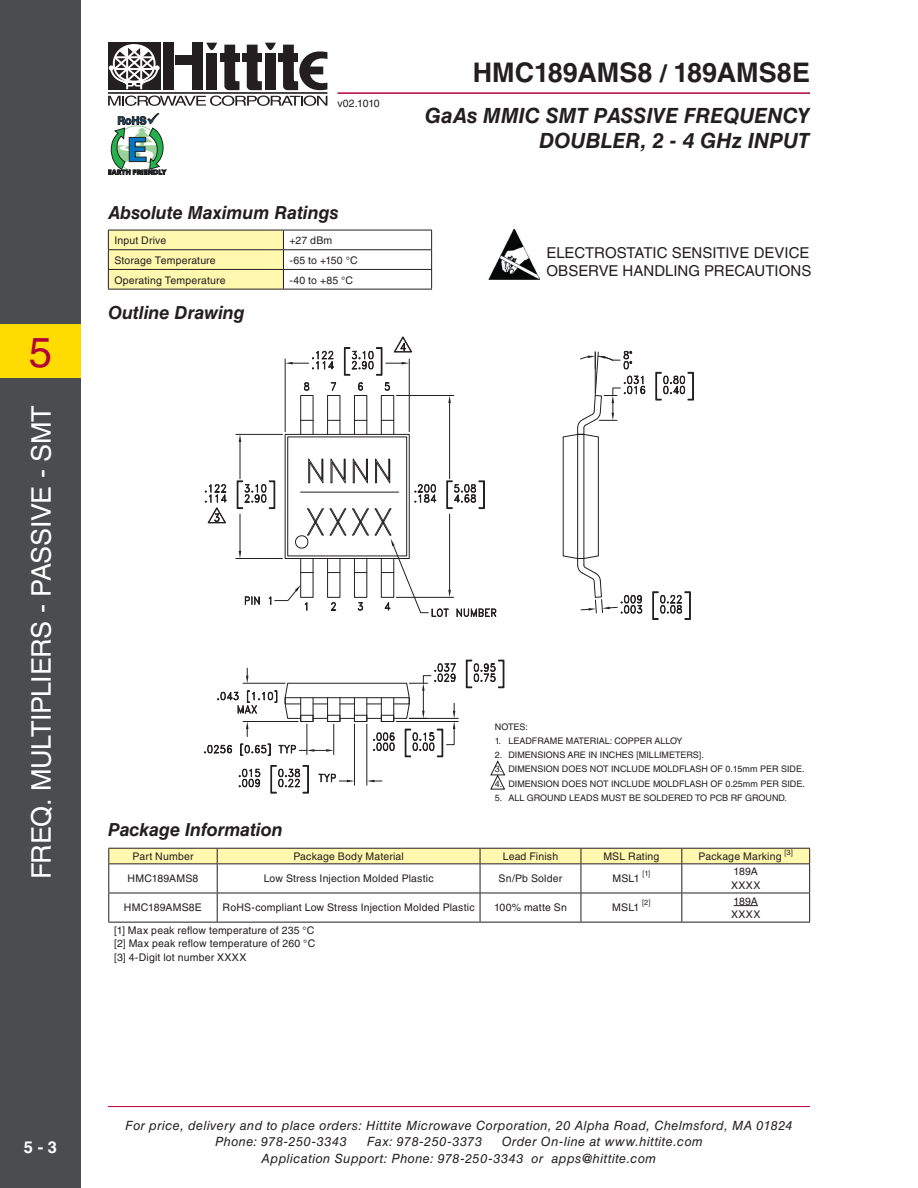
<style>
.page{position:relative;width:918px;height:1188px;background:#fff}
.page>*{position:absolute;margin:0;border:0;box-sizing:border-box;transform-origin:0 0}
.t1{font:42px "Helvetica LT Std";color:#b30437}
.t2{font:27px "Helvetica LT Std";letter-spacing:-.015em;color:#fff}
.t3{font:700 27px "Helvetica LT Std";letter-spacing:.005em;color:#231f20}
.t4{font:italic 700 21px "Helvetica LT Std";color:#231f20}
.t5{font:italic 700 18px "Helvetica LT Std";letter-spacing:-.005em;color:#231f20}
.t6{font:700 16.5px "Helvetica LT Std";color:#fff}
.t7{font:15px "Helvetica LT Std";letter-spacing:-.005em;color:#231f20}
.t8{font:italic 12.75px/16.5px "Helvetica LT Std";letter-spacing:.035em;color:#231f20}
.t9{font:10.5px "Helvetica LT Std";letter-spacing:.015em;color:#231f20}
.t10{font:9px "Helvetica LT Std";color:#231f20}
.t11{font:7.5px "Helvetica LT Std";color:#231f20}
.s1{font-size:24px}
</style>
<div class="page">
<hr style="left:108px;top:1106px;width:702px;height:1px;background:#b30437">
<hr style="left:338px;top:92px;width:472px;height:2px;background:#b30437">
<div style="left:108px;top:43px;width:52px;height:47px;background:#231f20"></div>
<hr style="left:126px;top:46px;width:2px;height:43px;background:#fff">
<hr style="left:140px;top:46px;width:2px;height:43px;background:#fff">
<svg style="left:109px;top:44px;width:50px;height:43px"></svg>
<hr style="left:108px;top:92px;width:219px;height:2px;background:#231f20">
<div style="left:192px;top:43px;width:11px;height:47px;background:#231f20"></div>
<div style="left:163px;top:43px;width:11px;height:47px;background:#231f20"></div>
<div style="left:176px;top:55px;width:18px;height:9px;background:#231f20"></div>
<svg style="left:206px;top:43px;width:11px;height:7px"></svg>
<div style="left:206px;top:53px;width:11px;height:37px;background:#231f20"></div>
<svg style="left:224px;top:45px;width:15px;height:45px"></svg>
<svg style="left:108px;top:96px;width:219px;height:10px"></svg>
<div style="left:220px;top:53px;width:19px;height:9px;background:#231f20"></div>
<svg style="left:247px;top:43px;width:29px;height:47px"></svg>
<div style="left:242px;top:53px;width:20px;height:9px;background:#231f20"></div>
<svg style="left:283px;top:45px;width:44px;height:45px"></svg>
<div style="left:279px;top:53px;width:19px;height:9px;background:#231f20"></div>
<svg style="left:108px;top:113px;width:58px;height:62px"></svg>
<div style="left:0;top:0;width:81px;height:1188px;background:#4b4c4d"></div>
<div style="left:0;top:324px;width:81px;height:54px;background:#ffdc01"></div>
<hr style="left:108px;top:922px;width:109px;height:1px;background:#231f20">
<hr style="left:217px;top:922px;width:263px;height:1px;background:#231f20">
<hr style="left:480px;top:922px;width:101px;height:1px;background:#231f20">
<hr style="left:581px;top:922px;width:101px;height:1px;background:#231f20">
<hr style="left:682px;top:922px;width:128px;height:1px;background:#231f20">
<svg style="left:108px;top:848px;width:702px;height:74px"></svg>
<svg style="left:490px;top:760px;width:16px;height:30px"></svg>
<hr style="left:283px;top:230px;width:149px;height:1px;background:#231f20">
<hr style="left:283px;top:249px;width:149px;height:1px;background:#231f20">
<hr style="left:283px;top:269px;width:149px;height:1px;background:#231f20">
<svg style="left:108px;top:230px;width:176px;height:59px;background:#f1eba5"></svg>
<svg style="left:431px;top:230px;width:1px;height:59px"></svg>
<hr style="left:108px;top:289px;width:175px;height:1px;background:#231f20">
<hr style="left:283px;top:289px;width:149px;height:1px;background:#231f20">
<img style="left:488px;top:230px;width:52px;height:50px">
<hr style="left:285px;top:359px;width:1px;height:73px;background:#231f20">
<hr style="left:409px;top:359px;width:1px;height:73px;background:#231f20">
<svg style="left:285px;top:350px;width:49px;height:20px"></svg>
<hr style="left:396px;top:395px;width:58px;height:1px;background:#231f20">
<hr style="left:449px;top:403px;width:1px;height:76px;background:#231f20">
<svg style="left:448px;top:396px;width:3px;height:7px"></svg>
<svg style="left:652px;top:591px;width:39px;height:29px"></svg>
<svg style="left:655px;top:372px;width:39px;height:29px"></svg>
<svg style="left:562px;top:350px;width:84px;height:264px"></svg>
<svg style="left:344px;top:336px;width:69px;height:40px"></svg>
<hr style="left:236px;top:434px;width:47px;height:1px;background:#231f20">
<hr style="left:240px;top:442px;width:1px;height:37px;background:#231f20">
<svg style="left:239px;top:434px;width:2px;height:8px"></svg>
<div style="left:381px;top:395px;width:13px;height:40px;border:1px solid #231f20"></div>
<svg style="left:381px;top:420px;width:13px;height:1px"></svg>
<div style="left:300px;top:395px;width:13px;height:40px;border:1px solid #231f20"></div>
<div style="left:327px;top:395px;width:13px;height:40px;border:1px solid #231f20"></div>
<div style="left:354px;top:395px;width:13px;height:40px;border:1px solid #231f20"></div>
<svg style="left:301px;top:420px;width:12px;height:1px"></svg>
<svg style="left:328px;top:420px;width:12px;height:1px"></svg>
<svg style="left:354px;top:420px;width:13px;height:1px"></svg>
<svg style="left:304px;top:382px;width:6px;height:9px"></svg>
<svg style="left:330px;top:382px;width:7px;height:9px"></svg>
<svg style="left:358px;top:382px;width:6px;height:9px"></svg>
<svg style="left:384px;top:382px;width:6px;height:9px"></svg>
<svg style="left:204px;top:484px;width:23px;height:40px"></svg>
<svg style="left:236px;top:458px;width:261px;height:159px"></svg>
<hr style="left:409px;top:718px;width:49px;height:1px;background:#231f20">
<hr style="left:396px;top:721px;width:62px;height:1px;background:#231f20">
<hr style="left:366px;top:724px;width:1px;height:61px;background:#231f20">
<hr style="left:354px;top:724px;width:1px;height:61px;background:#231f20">
<svg style="left:367px;top:780px;width:15px;height:2px"></svg>
<svg style="left:238px;top:768px;width:23px;height:20px"></svg>
<svg style="left:270px;top:765px;width:39px;height:29px"></svg>
<svg style="left:318px;top:773px;width:36px;height:10px"></svg>
<svg style="left:204px;top:663px;width:253px;height:95px"></svg>
<svg style="left:465px;top:659px;width:40px;height:30px"></svg>
<hr style="left:301px;top:492px;width:98px;height:1px;background:#231f20">
<h1 class="t1" style="left:29px;top:328px;width:25px">5</h1>
<h2 class="t2" style="left:26px;top:879px;width:476px;rotate:-90deg">FREQ. MULTIPLIERS - PASSIVE - SMT</h2>
<p class="t9" style="left:337px;top:97px;width:44px">v02.1010</p>
<p class="t5" style="left:108px;top:201px;width:232px">Absolute Maximum Ratings</p>
<p class="t9" style="left:114px;top:235px;width:54px">Input Drive</p>
<p class="t9" style="left:289px;top:235px;width:44px">+27 dBm</p>
<p class="t9" style="left:114px;top:254px;width:103px">Storage Temperature</p>
<p class="t9" style="left:289px;top:254px;width:70px">-65 to +150 °C</p>
<p class="t9" style="left:114px;top:274px;width:113px">Operating Temperature</p>
<p class="t9" style="left:289px;top:274px;width:65px">-40 to +85 °C</p>
<p class="t5" style="left:108px;top:301px;width:138px">Outline Drawing</p>
<p class="t3" style="left:473px;top:56px;width:339px">HMC189AMS8 <span class="s1">/</span> 189AMS8E</p>
<p class="t4" style="left:425px;top:103px;width:387px">GaAs MMIC SMT PASSIVE FREQUENCY</p>
<p class="t4" style="left:539px;top:128px;width:272px">DOUBLER, 2 - 4 GHz INPUT</p>
<p class="t7" style="left:547px;top:244px;width:265px">ELECTROSTATIC SENSITIVE DEVICE</p>
<p class="t7" style="left:547px;top:262px;width:266px">OBSERVE HANDLING PRECAUTIONS</p>
<p class="t5" style="left:108px;top:819px;width:176px">Package Information</p>
<p class="t10" style="left:495px;top:721px;width:35px">NOTES:</p>
<p class="t10" style="left:495px;top:736px;width:189px">1. LEADFRAME MATERIAL: COPPER ALLOY</p>
<p class="t10" style="left:495px;top:750px;width:210px">2. DIMENSIONS ARE IN INCHES [MILLIMETERS].</p>
<p class="t10" style="left:495px;top:764px;width:311px">3. DIMENSION DOES NOT INCLUDE MOLDFLASH OF 0.15mm PER SIDE.</p>
<p class="t10" style="left:495px;top:778px;width:312px">4. DIMENSION DOES NOT INCLUDE MOLDFLASH OF 0.25mm PER SIDE.</p>
<p class="t10" style="left:495px;top:793px;width:294px">5. ALL GROUND LEADS MUST BE SOLDERED TO PCB RF GROUND.</p>
<p class="t9" style="left:133px;top:850px;width:62px">Part Number</p>
<p class="t9" style="left:293px;top:850px;width:112px">Package Body Material</p>
<p class="t9" style="left:503px;top:850px;width:57px">Lead Finish</p>
<p class="t9" style="left:603px;top:850px;width:58px">MSL Rating</p>
<p class="t9" style="left:699px;top:850px;width:96px">Package Marking <sup>[3]</sup></p>
<p class="t9" style="left:128px;top:872px;width:72px">HMC189AMS8</p>
<p class="t9" style="left:264px;top:872px;width:171px">Low Stress Injection Molded Plastic</p>
<p class="t9" style="left:499px;top:872px;width:65px">Sn/Pb Solder</p>
<p class="t9" style="left:612px;top:872px;width:29px">MSL1</p>
<p class="t11" style="left:642px;top:869px;width:9px">[1]</p>
<p class="t9" style="left:734px;top:866px;width:26px">189A</p>
<p class="t9" style="left:731px;top:879px;width:31px">XXXX</p>
<p class="t11" style="left:642px;top:898px;width:10px">[2]</p>
<p class="t9" style="left:734px;top:895px;width:26px">189A</p>
<p class="t9" style="left:731px;top:908px;width:31px">XXXX</p>
<p class="t9" style="left:124px;top:902px;width:80px">HMC189AMS8E</p>
<p class="t9" style="left:223px;top:902px;width:254px">RoHS-compliant Low Stress Injection Molded Plastic</p>
<p class="t9" style="left:494px;top:902px;width:74px">100% matte Sn</p>
<p class="t9" style="left:612px;top:902px;width:29px">MSL1</p>
<p class="t9" style="left:114px;top:924px;width:202px">[1] Max peak reflow temperature of 235 °C</p>
<p class="t9" style="left:114px;top:937px;width:203px">[2] Max peak reflow temperature of 260 °C</p>
<p class="t9" style="left:114px;top:951px;width:134px">[3] 4-Digit lot number XXXX</p>
<h3 class="t6" style="left:24px;top:1138px;width:35px">5 - 3</h3>
<p class="t8" style="left:215px;top:1117px;width:579px;text-indent:-90px">For price, delivery and to place orders: Hittite Microwave Corporation, 20 Alpha Road, Chelmsford, MA 01824<br>Phone: 978-250-3343</p>
<p class="t8" style="left:262px;top:1133px;width:443px;text-indent:240px">Order On-line at www.hittite.com<br>Application Support: Phone: 978-250-3343 or apps@hittite.com</p>
<p class="t8" style="left:367px;top:1133px;width:117px">Fax: 978-250-3373</p>
</div>
